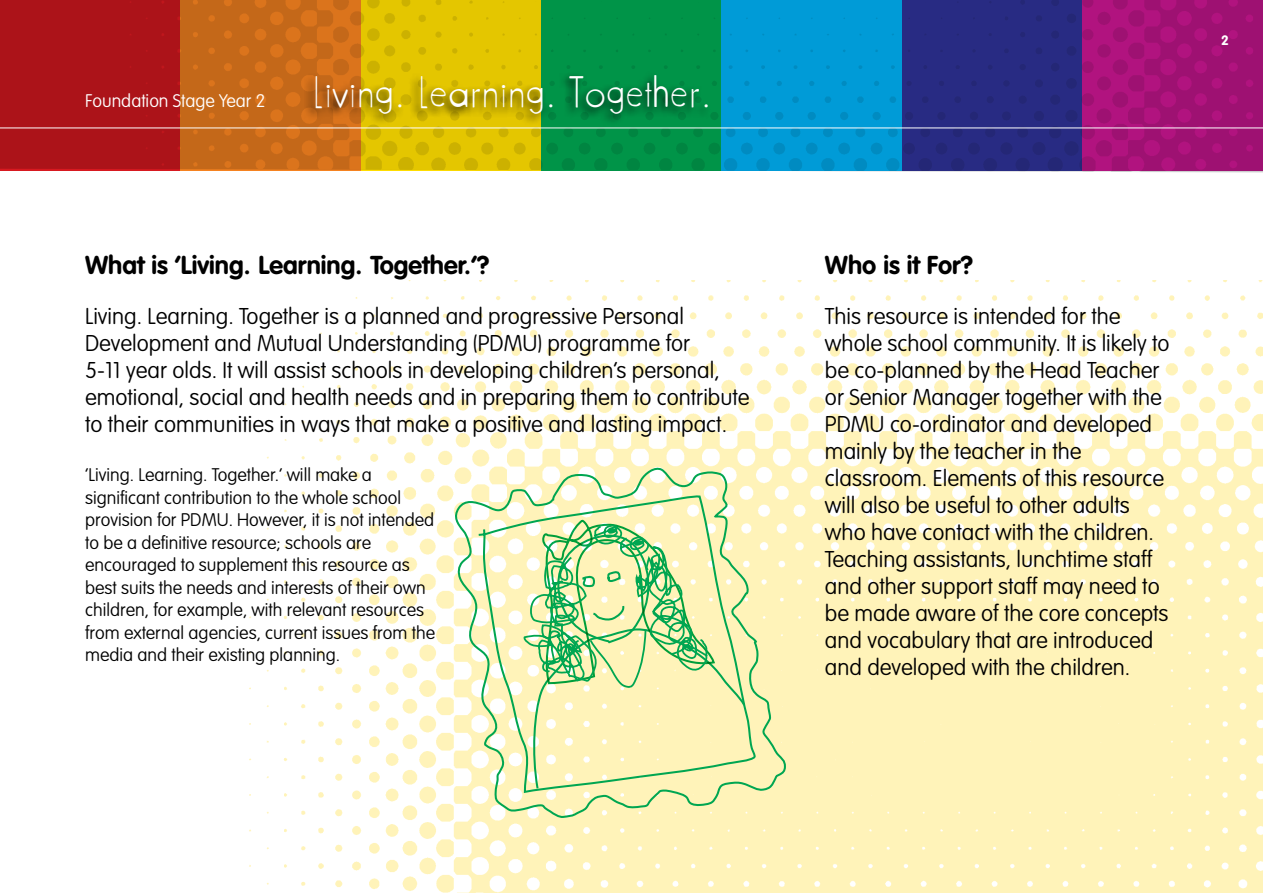
<style>
.page{position:relative;width:1263px;height:893px;background:#fff}
.page>*{position:absolute;margin:0;border:0;box-sizing:border-box;transform-origin:0 0}
.t1{font:37.5px "Public";color:#fff}
.t2{font:700 25.5px "VAG Rounded";color:#000}
.t3{font:100 22.5px/27px "VAG Rounded";color:#000}
.t4{font:100 18px/22.5px "VAG Rounded";color:#000}
.t5{font:100 18px "VAG Rounded";color:#fff}
.t6{font:700 13.5px "VAG Rounded";color:#fff}
</style>
<div class="page">
<div style="left:0;top:0;width:115px;height:171px;background:#ac1319"></div>
<img style="left:115px;top:0;width:1148px;height:172px">
<img style="left:249px;top:281px;width:1014px;height:612px">
<hr style="left:0;top:128px;width:1263px;height:1px;background:#fff">
<svg style="left:303px;top:71px;width:482px;height:95px;background:#689a3a"></svg>
<svg style="left:450px;top:463px;width:336px;height:430px"></svg>
<svg style="left:517px;top:518px;width:230px;height:273px;background:#dbe8ad"></svg>
<p class="t5" style="left:85px;top:91px;width:182px">Foundation Stage Year 2</p>
<h1 class="t1" style="left:312px;top:70px;width:401px">Living. Learning. Together.</h1>
<p class="t2" style="left:85px;top:250px;width:406px">What is ‘Living. Learning. Together.’?</p>
<p class="t3" style="left:85px;top:303px;width:666px">Living. Learning. Together is a planned and progressive Personal Development and Mutual Understanding (PDMU) programme for<br>5-11 year olds. It will assist schools in developing children’s personal, emotional, social and health needs and in preparing them to contribute to their communities in ways that make a positive and lasting impact.</p>
<p class="t4" style="left:85px;top:464px;width:352px">‘Living. Learning. Together.’ will make a significant contribution to the whole school provision for PDMU. However, it is not intended to be a definitive resource; schools are encouraged to supplement this resource as best suits the needs and interests of their own children, for example, with relevant resources from external agencies, current issues from the media and their existing planning.</p>
<p class="t6" style="left:1221px;top:32px;width:9px">2</p>
<p class="t2" style="left:825px;top:250px;width:150px">Who is it For?</p>
<p class="t3" style="left:825px;top:303px;width:346px">This resource is intended for the whole school community. It is likely to be co-planned by the Head Teacher or Senior Manager together with the PDMU co-ordinator and developed mainly by the teacher in the classroom. Elements of this resource will also be useful to other adults who have contact with the children.<br>Teaching assistants, lunchtime staff and other support staff may need to be made aware of the core concepts and vocabulary that are introduced and developed with the children.</p>
</div>
